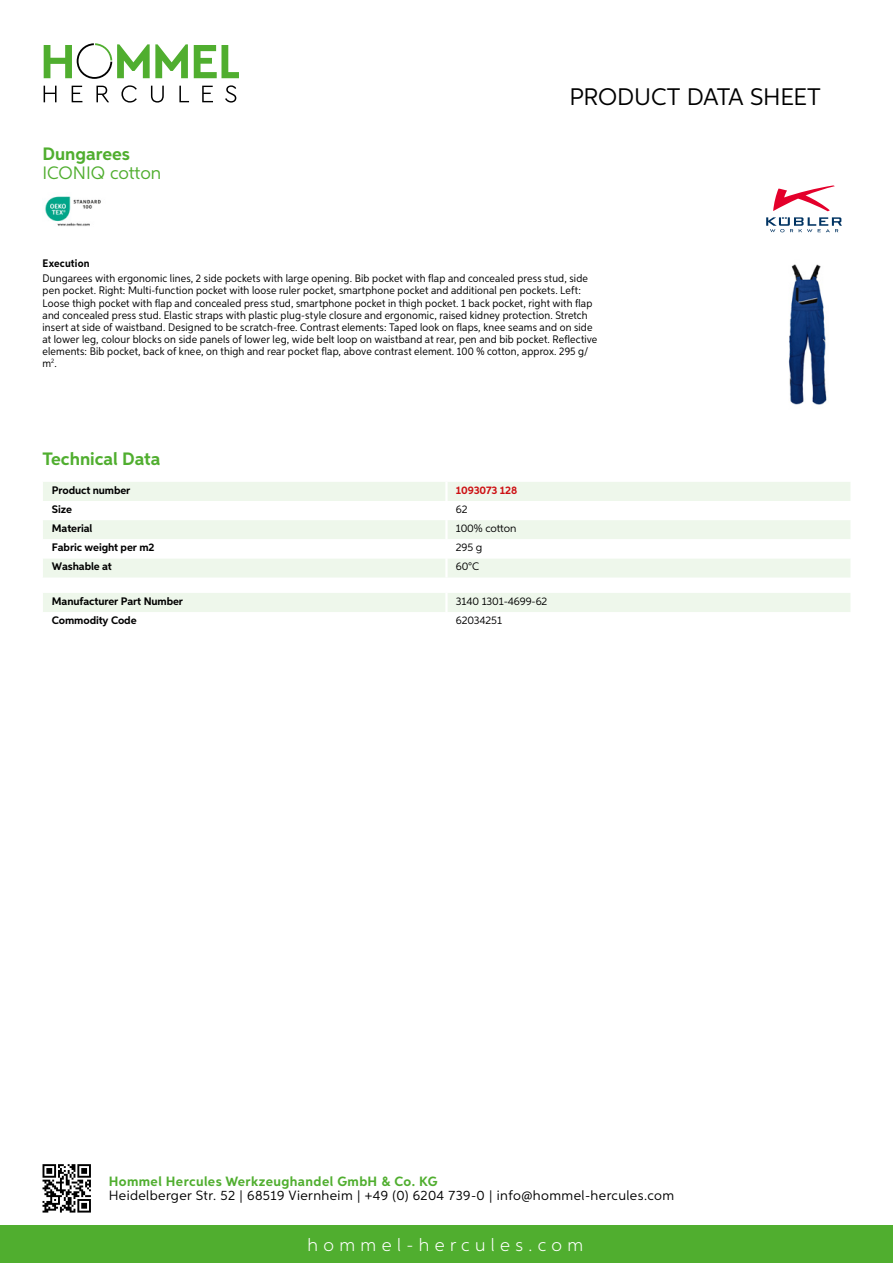
<style>
.page{position:relative;width:893px;height:1263px;background:#fff}
.page>*{position:absolute;margin:0;border:0;box-sizing:border-box;transform-origin:0 0}
.t1{font:24px "Aspira";letter-spacing:-.01em;color:#000}
.t2{font:700 18px "Aspira";color:#50ae2f}
.t3{font:300 18px "Aspira";letter-spacing:.3em;color:#fff}
.t4{font:18px "Aspira";color:#50ae2f}
.t5{font:13.5px "Aspira";letter-spacing:.03em;color:#000}
.t6{font:700 13.5px "Aspira";letter-spacing:.03em;color:#50ae2f}
.t7{font:10.95px/12px "Aspira Nar";letter-spacing:.015em;color:#000}
.t8{font:700 10.95px "Aspira";letter-spacing:-.01em;color:#000}
.t9{font:10.95px "Aspira";letter-spacing:-.01em;color:#000}
.t10{font:700 10.95px "Aspira";letter-spacing:-.01em;color:#cd1013}
.t11{font:700 10.95px "Aspira Nar";letter-spacing:.015em;color:#000}
</style>
<div class="page">
<div style="left:0;top:1226px;width:893px;height:37px;background:#50ae2f"></div>
<svg style="left:43px;top:1164px;width:48px;height:48px"></svg>
<svg style="left:194px;top:45px;width:45px;height:33px"></svg>
<svg style="left:44px;top:43px;width:144px;height:36px"></svg>
<svg style="left:44px;top:86px;width:13px;height:16px"></svg>
<svg style="left:72px;top:86px;width:10px;height:16px"></svg>
<svg style="left:96px;top:86px;width:13px;height:16px"></svg>
<svg style="left:121px;top:85px;width:16px;height:18px"></svg>
<svg style="left:151px;top:86px;width:13px;height:17px"></svg>
<svg style="left:179px;top:86px;width:10px;height:16px"></svg>
<svg style="left:202px;top:86px;width:11px;height:16px"></svg>
<svg style="left:225px;top:85px;width:11px;height:18px"></svg>
<div style="left:43px;top:482px;width:807px;height:95px;background:#eef7eb"></div>
<svg style="left:43px;top:501px;width:807px;height:57px"></svg>
<hr style="left:445px;top:482px;width:3px;height:19px;background:#fff">
<hr style="left:445px;top:501px;width:3px;height:19px;background:#fff">
<hr style="left:445px;top:520px;width:3px;height:19px;background:#fff">
<hr style="left:445px;top:539px;width:3px;height:19px;background:#fff">
<hr style="left:445px;top:558px;width:3px;height:19px;background:#fff">
<div style="left:43px;top:593px;width:807px;height:19px;background:#eef7eb"></div>
<img style="left:45px;top:196px;width:56px;height:30px">
<img style="left:788px;top:264px;width:39px;height:141px">
<svg style="left:773px;top:185px;width:62px;height:26px"></svg>
<svg style="left:766px;top:217px;width:76px;height:15px"></svg>
<h2 class="t2" style="left:43px;top:142px;width:89px">Dungarees</h2>
<h2 class="t4" style="left:43px;top:162px;width:120px">ICONIQ cotton</h2>
<h1 class="t1" style="left:569px;top:82px;width:253px">Product data sh eet</h1>
<p class="t11" style="left:43px;top:257px;width:49px">Execution</p>
<p class="t7" style="left:43px;top:273px;width:556px">Dungarees with ergonomic lines, 2 side pockets with large opening. Bib pocket with flap and concealed press stud, side pen pocket. Right: Multi-function pocket with loose ruler pocket, smartphone pocket and additional pen pockets. Left:<br>Loose thigh pocket with flap and concealed press stud, smartphone pocket in thigh pocket. 1 back pocket, right with flap and concealed press stud. Elastic straps with plastic plug-style closure and ergonomic, raised kidney protection. Stretch insert at side of waistband. Designed to be scratch-free. Contrast elements: Taped look on flaps, knee seams and on side at lower leg, colour blocks on side panels of lower leg, wide belt loop on waistband at rear, pen and bib pocket. Reflective elements: Bib pocket, back of knee, on thigh and rear pocket flap, above contrast element. 100 % cotton, approx. 295 g/ m<sup>2</sup>.</p>
<h2 class="t2" style="left:43px;top:448px;width:120px">Technical Data</h2>
<p class="t8" style="left:52px;top:483px;width:80px">Product number</p>
<p class="t10" style="left:456px;top:483px;width:63px">1093073 128</p>
<p class="t8" style="left:52px;top:502px;width:22px">Size</p>
<p class="t9" style="left:456px;top:502px;width:13px">62</p>
<p class="t8" style="left:52px;top:521px;width:42px">Material</p>
<p class="t9" style="left:456px;top:522px;width:62px">100% cotton</p>
<p class="t8" style="left:52px;top:541px;width:104px">Fabric weight per m2</p>
<p class="t9" style="left:456px;top:541px;width:28px">295 g</p>
<p class="t8" style="left:52px;top:560px;width:62px">Washable at</p>
<p class="t9" style="left:456px;top:560px;width:24px">60°C</p>
<p class="t8" style="left:52px;top:594px;width:133px">Manufacturer Part Number</p>
<p class="t9" style="left:456px;top:594px;width:93px">3140 1301-4699-62</p>
<p class="t8" style="left:52px;top:613px;width:86px">Commodity Code</p>
<p class="t9" style="left:456px;top:613px;width:48px">62034251</p>
<p class="t6" style="left:109px;top:1172px;width:330px">Hommel Hercules Werkzeughandel GmbH &amp; Co. KG</p>
<p class="t5" style="left:109px;top:1187px;width:567px">Heidelberger Str. 52 | 68519 Viernheim | +49 (0) 6204 739-0 | info@hommel-hercules.com</p>
<h2 class="t3" style="left:307px;top:1234px;width:277px">hommel-hercules.com</h2>
</div>
